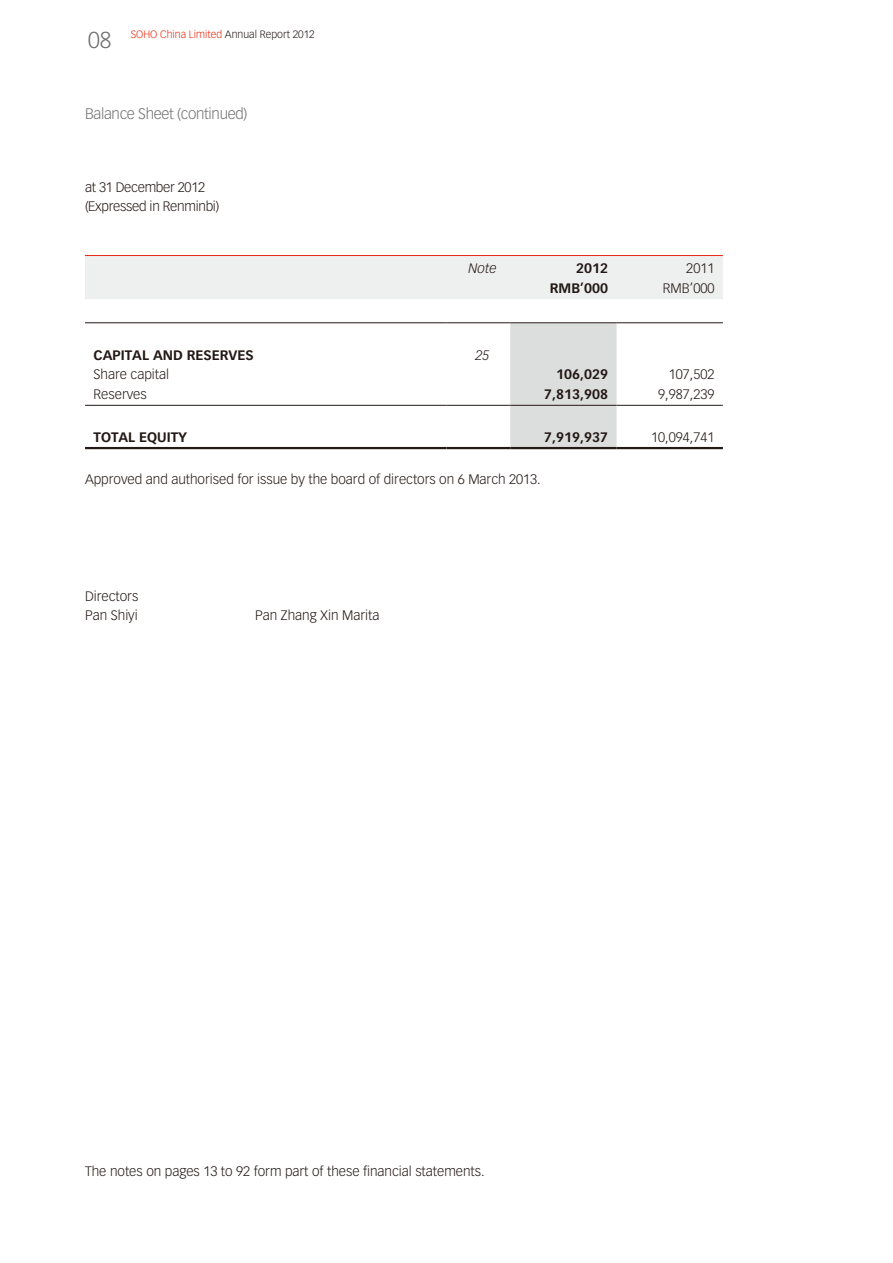
<style>
.page{position:relative;width:893px;height:1263px;background:#fff}
.page>*{position:absolute;margin:0;border:0;box-sizing:border-box;transform-origin:0 0}
.t1{font:300 15px "Vectora LT Std";letter-spacing:-.02em;color:#717171}
.t2{font:300 13.5px/19.5px "Vectora LT Std";color:#231916}
.t3{font:700 13.5px "Vectora LT Std";color:#231916}
.t4{font:300 13.5px/19.5px "Vectora LT Std";letter-spacing:-.02em;color:#231916}
.t5{font:italic 300 13.5px "Vectora LT Std";color:#231916}
.t6{font:300 10.5px "Vectora LT Std";color:#e72910}
.s1{font-size:22.5px;color:#717171}
.s2{color:#231916}
</style>
<div class="page">
<div style="left:85px;top:256px;width:638px;height:43px;background:#eeefef"></div>
<div style="left:510px;top:323px;width:107px;height:124px;background:#dcdddd"></div>
<hr style="left:85px;top:255px;width:638px;height:1px;background:#e72910">
<hr style="left:85px;top:322px;width:361px;height:1px;background:#231916">
<hr style="left:446px;top:322px;width:64px;height:1px;background:#231916">
<hr style="left:510px;top:322px;width:107px;height:1px;background:#231916">
<hr style="left:617px;top:322px;width:106px;height:1px;background:#231916">
<hr style="left:85px;top:405px;width:361px;height:1px;background:#231916">
<hr style="left:446px;top:405px;width:64px;height:1px;background:#231916">
<hr style="left:510px;top:405px;width:107px;height:1px;background:#231916">
<hr style="left:617px;top:405px;width:106px;height:1px;background:#231916">
<hr style="left:85px;top:447px;width:361px;height:2px;background:#231916">
<hr style="left:446px;top:447px;width:64px;height:2px;background:#231916">
<hr style="left:510px;top:447px;width:107px;height:2px;background:#231916">
<hr style="left:617px;top:447px;width:106px;height:2px;background:#231916">
<p class="t6" style="left:88px;top:30px;width:228px"><span class="s1">08</span> SOHO China Limited <span class="s2">Annual Report 2012</span></p>
<p class="t1" style="left:85px;top:106px;width:164px">Balance Sheet (continued)</p>
<p class="t4" style="left:85px;top:178px;width:136px">at 31 December 2012 (Expressed in Renminbi)</p>
<p class="t5" style="left:469px;top:262px;width:30px">Note</p>
<p class="t3" style="left:576px;top:262px;width:33px">2012</p>
<p class="t2" style="left:686px;top:259px;width:30px">2011</p>
<p class="t3" style="left:550px;top:281px;width:60px">RMB’000</p>
<p class="t2" style="left:663px;top:279px;width:53px">RMB’000</p>
<p class="t3" style="left:94px;top:349px;width:162px">CAPITAL AND RESERVES</p>
<p class="t5" style="left:476px;top:349px;width:15px">25</p>
<p class="t2" style="left:94px;top:366px;width:77px">Share capital</p>
<p class="t3" style="left:556px;top:368px;width:53px">106,029</p>
<p class="t2" style="left:669px;top:366px;width:47px">107,502</p>
<p class="t2" style="left:94px;top:385px;width:55px">Reserves</p>
<p class="t3" style="left:544px;top:388px;width:65px">7,813,908</p>
<p class="t2" style="left:658px;top:385px;width:58px">9,987,239</p>
<p class="t3" style="left:94px;top:431px;width:95px">TOTAL EQUITY</p>
<p class="t3" style="left:544px;top:431px;width:65px">7,919,937</p>
<p class="t2" style="left:651px;top:429px;width:65px">10,094,741</p>
<p class="t2" style="left:85px;top:470px;width:457px">Approved and authorised for issue by the board of directors on 6 March 2013.</p>
<p class="t2" style="left:85px;top:587px;width:55px">Directors<br>Pan Shiyi</p>
<p class="t2" style="left:255px;top:606px;width:126px">Pan Zhang Xin Marita</p>
<p class="t2" style="left:85px;top:1162px;width:401px">The notes on pages 13 to 92 form part of these financial statements.</p>
</div>
